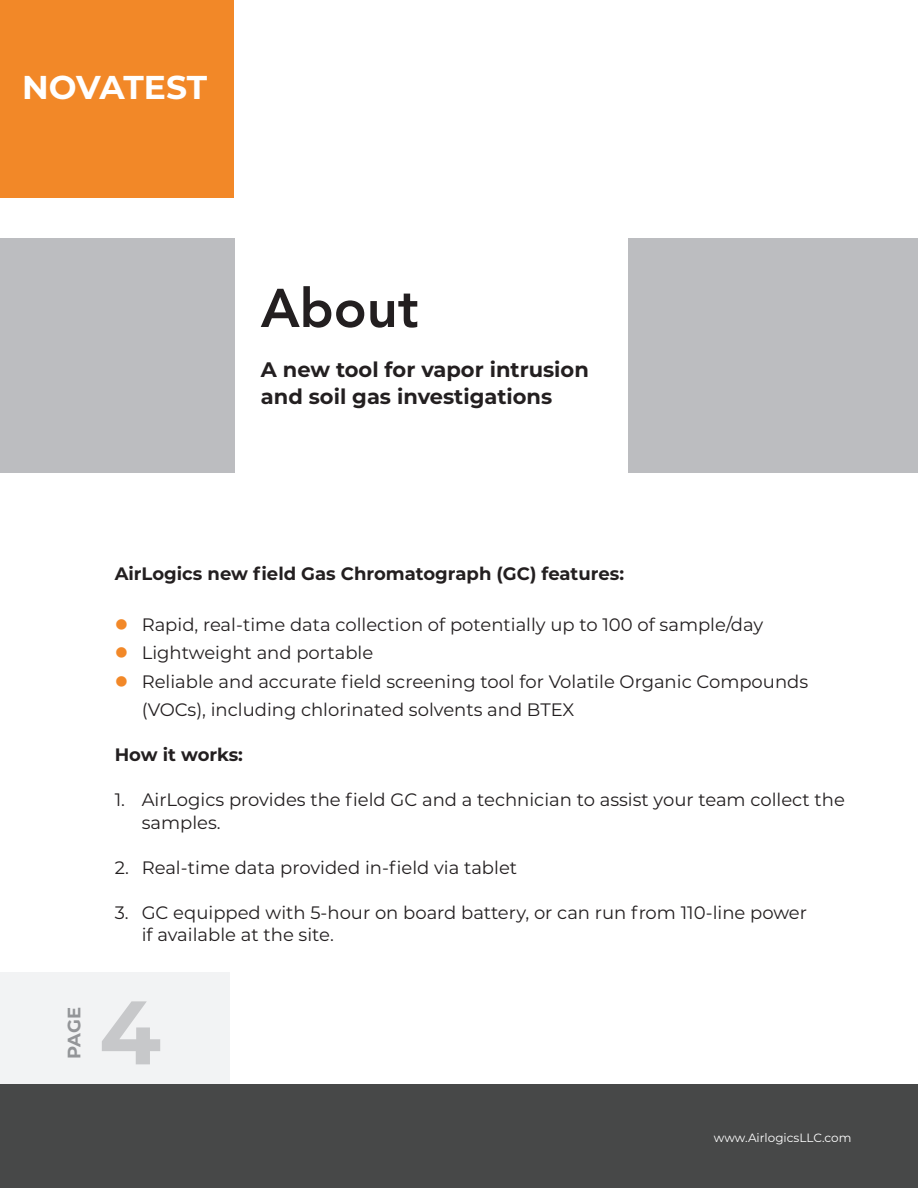
<style>
.page{position:relative;width:918px;height:1188px;background:#fff}
.page>*{position:absolute;margin:0;border:0;box-sizing:border-box;transform-origin:0 0}
.t1{font:700 90px "Montserrat";color:#c7c8ca}
.t2{font:800 54px "Avenir";color:#231f20}
.t3{font:700 33px "Montserrat";letter-spacing:-.01em;color:#fff}
.t4{font:700 21px/27px "Montserrat";color:#231f20}
.t5{font:18px/28.5px "Montserrat";color:#231f20}
.t6{font:700 18px "Montserrat";color:#231f20}
.t7{font:700 18px "Montserrat";color:#939598}
.t8{font:12px "Montserrat";color:#fff}
</style>
<div class="page">
<div style="left:0;top:972px;width:230px;height:216px;background:#f2f3f4"></div>
<div style="left:0;top:1084px;width:918px;height:104px;background:#474848"></div>
<div style="left:0;top:0;width:233px;height:198px;background:#f28828"></div>
<div style="left:629px;top:238px;width:289px;height:234px;background:#bcbdc0"></div>
<div style="left:0;top:238px;width:235px;height:234px;background:#bcbdc0"></div>
<h3 class="t3" style="left:22px;top:64px;width:186px">NOVATEST</h3>
<h2 class="t2" style="left:261px;top:266px;width:159px">About</h2>
<p class="t4" style="left:261px;top:354px;width:330px">A new tool for vapor intrusion and soil gas investigations</p>
<p class="t6" style="left:115px;top:561px;width:511px">AirLogics new field Gas Chromatograph (GC) features:</p>
<p class="t5" style="left:142px;top:610px;width:668px">Rapid, real-time data collection of potentially up to 100 of sample/day Lightweight and portable<br>Reliable and accurate field screening tool for Volatile Organic Compounds (VOCs), including chlorinated solvents and BTEX</p>
<p class="t6" style="left:115px;top:742px;width:130px">How it works:</p>
<p class="t5" style="left:142px;top:788px;width:705px;line-height:22.5px;text-indent:-27px">1. AirLogics provides the field GC and a technician to assist your team collect the samples.</p>
<p class="t5" style="left:115px;top:853px;width:404px">2. Real-time data provided in-field via tablet</p>
<p class="t5" style="left:142px;top:901px;width:667px;line-height:22.5px;text-indent:-27px">3. GC equipped with 5-hour on board battery, or can run from 110-line power if available at the site.</p>
<p class="t7" style="left:61px;top:1059px;width:53px;rotate:-90deg">PAGE</p>
<h1 class="t1" style="left:99px;top:968px;width:64px">4</h1>
<p class="t8" style="left:714px;top:1130px;width:139px">www.AirlogicsLLC.com</p>
</div>
